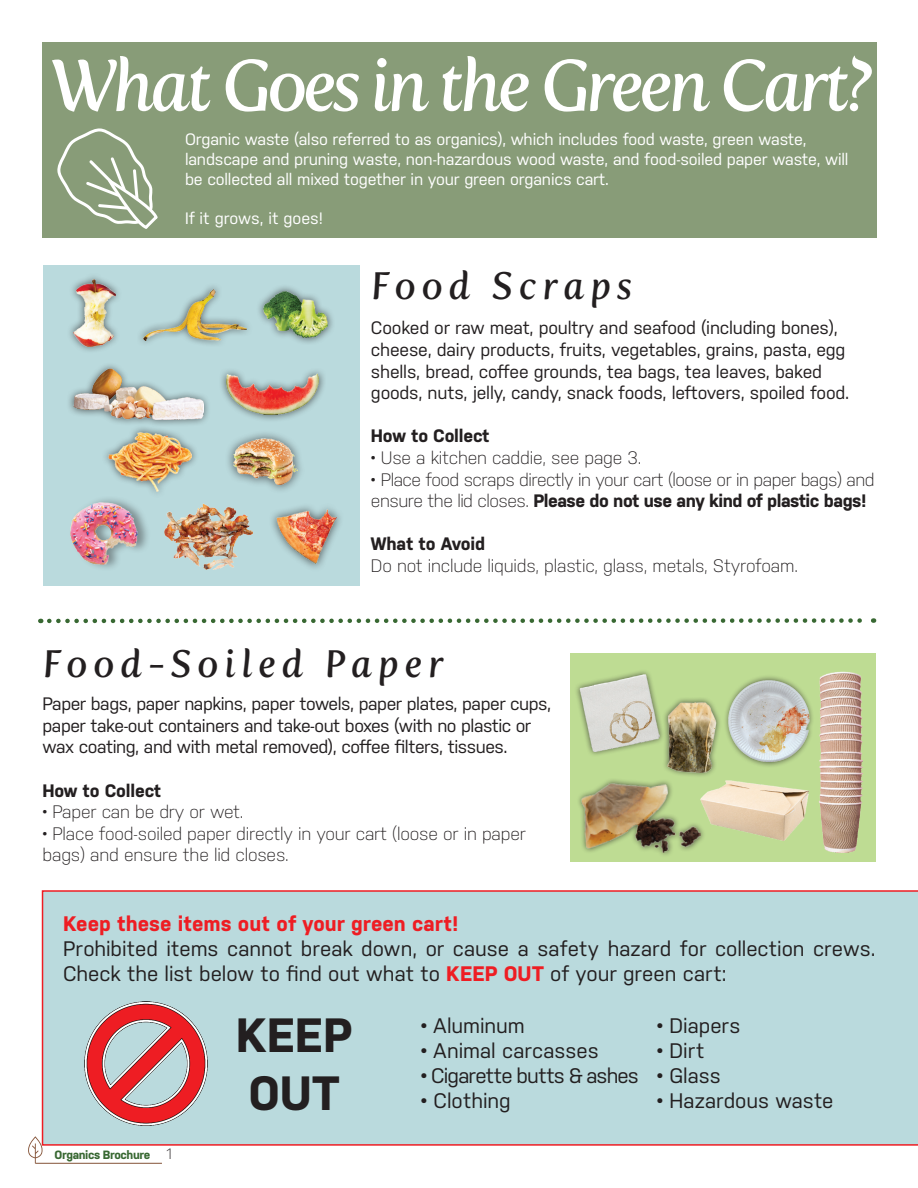
<style>
.page{position:relative;width:918px;height:1188px;background:#fff}
.page>*{position:absolute;margin:0;border:0;box-sizing:border-box;transform-origin:0 0}
.t1{font:italic 72px "Fertigo Pro";letter-spacing:-.06em;color:#fff}
.t2{font:700 48px/57.6px "Nudista";letter-spacing:-.005em;color:#231f20}
.t3{font:italic 38.1px "Fertigo Pro";letter-spacing:.15em;color:#231f20}
.t4{font:21px/25.2px "Nudista";color:#231f20}
.t5{font:700 21px "Nudista";color:#ee1d23}
.t6{font:21px "Nudista";letter-spacing:-.04em;color:#231f20}
.t7{font:18px/21.6px "Nudista";letter-spacing:-.01em;color:#231f20}
.t8{font:300 18px/21.6px "Nudista";letter-spacing:-.01em;color:#231f20}
.t9{font:300 18px/21.6px "Nudista";letter-spacing:-.03em;color:#231f20}
.t10{font:700 18px "Nudista";letter-spacing:-.01em;color:#231f20}
.t11{font:16.5px/19.8px "Nudista";letter-spacing:-.01em;color:#fff}
.t12{font:700 12px "Nudista";letter-spacing:-.035em;color:#386832}
.s1{font-weight:700}
.s2{font-weight:700;color:#ee1d23}
.s3{font-weight:300;font-size:15px;color:#231f20}
</style>
<div class="page">
<hr style="left:35px;top:1163px;width:127px;height:1px;background:#845338">
<svg style="left:28px;top:1136px;width:15px;height:27px"></svg>
<div style="left:42px;top:890px;width:876px;height:256px;background:#badadd"></div>
<div style="left:43px;top:42px;width:834px;height:196px;background:#889c78"></div>
<svg style="left:57px;top:128px;width:101px;height:101px"></svg>
<svg style="left:49px;top:618px;width:825px;height:5px"></svg>
<img style="left:85px;top:1002px;width:123px;height:123px">
<div style="left:570px;top:653px;width:305px;height:208px;background:#bedc93"></div>
<div style="left:574px;top:669px;width:91px;height:88px;background:#231f20;opacity:.75"></div>
<img style="left:577px;top:675px;width:83px;height:77px">
<div style="left:723px;top:675px;width:92px;height:93px;background:#231f20;opacity:.75"></div>
<img style="left:729px;top:680px;width:80px;height:82px">
<img style="left:580px;top:779px;width:121px;height:76px">
<div style="left:662px;top:697px;width:60px;height:80px;background:#231f20;opacity:.75"></div>
<img style="left:667px;top:702px;width:50px;height:70px">
<img style="left:701px;top:780px;width:107px;height:60px">
<img style="left:819px;top:671px;width:44px;height:181px">
<div style="left:43px;top:265px;width:316px;height:321px;background:#badadd"></div>
<div style="left:67px;top:272px;width:56px;height:82px;background:#231f20;opacity:.75"></div>
<img style="left:74px;top:280px;width:41px;height:66px">
<div style="left:137px;top:282px;width:116px;height:65px;background:#231f20;opacity:.75"></div>
<img style="left:144px;top:289px;width:102px;height:51px">
<div style="left:256px;top:284px;width:79px;height:62px;background:#231f20;opacity:.75"></div>
<img style="left:264px;top:291px;width:64px;height:47px">
<div style="left:67px;top:361px;width:144px;height:66px;background:#231f20;opacity:.75"></div>
<img style="left:74px;top:369px;width:129px;height:51px">
<div style="left:70px;top:495px;width:81px;height:76px;background:#231f20;opacity:.42"></div>
<img style="left:70px;top:503px;width:67px;height:61px">
<div style="left:268px;top:502px;width:77px;height:70px;background:#231f20;opacity:.75"></div>
<img style="left:276px;top:510px;width:61px;height:54px">
<div style="left:224px;top:430px;width:82px;height:64px;background:#231f20;opacity:.75"></div>
<img style="left:233px;top:439px;width:65px;height:46px">
<div style="left:101px;top:424px;width:98px;height:74px;background:#231f20;opacity:.75"></div>
<img style="left:109px;top:432px;width:82px;height:59px">
<div style="left:218px;top:367px;width:108px;height:56px;background:#231f20;opacity:.75"></div>
<img style="left:226px;top:374px;width:92px;height:41px">
<img style="left:164px;top:504px;width:89px;height:66px">
<h1 class="t1" style="left:50px;top:44px;width:824px">What Goes in the Green Cart?</h1>
<p class="t11" style="left:185px;top:129px;width:665px">Organic waste (also referred to as organics), which includes food waste, green waste, landscape and pruning waste, non-hazardous wood waste, and food-soiled paper waste, will be collected all mixed together in your green organics cart.</p>
<p class="t11" style="left:185px;top:209px;width:140px">If it grows, it goes!</p>
<h3 class="t3" style="left:371px;top:264px;width:263px">Food Scraps</h3>
<p class="t7" style="left:371px;top:317px;width:480px">Cooked or raw meat, poultry and seafood (including bones), cheese, dairy products, fruits, vegetables, grains, pasta, egg shells, bread, coffee grounds, tea bags, tea leaves, baked goods, nuts, jelly, candy, snack foods, leftovers, spoiled food.</p>
<p class="t10" style="left:371px;top:426px;width:120px">How to Collect</p>
<p class="t8" style="left:371px;top:447px;width:272px">• Use a kitchen caddie, see page 3.</p>
<p class="t9" style="left:371px;top:468px;width:505px">• Place food scraps directly in your cart (loose or in paper bags) and ensure the lid closes. <span class="s1">Please do not use any kind of plastic bags!</span></p>
<p class="t10" style="left:371px;top:534px;width:116px">What to Avoid</p>
<p class="t8" style="left:371px;top:555px;width:429px">Do not include liquids, plastic, glass, metals, Styrofoam.</p>
<h3 class="t3" style="left:43px;top:642px;width:403px">Food-Soiled Paper</h3>
<p class="t7" style="left:43px;top:693px;width:510px">Paper bags, paper napkins, paper towels, paper plates, paper cups, paper take-out containers and take-out boxes (with no plastic or wax coating, and with metal removed), coffee filters, tissues.</p>
<p class="t10" style="left:43px;top:780px;width:120px">How to Collect</p>
<p class="t8" style="left:43px;top:801px;width:202px">• Paper can be dry or wet.</p>
<p class="t8" style="left:43px;top:823px;width:485px">• Place food-soiled paper directly in your cart (loose or in paper bags) and ensure the lid closes.</p>
<p class="t5" style="left:63px;top:911px;width:397px">Keep these items out of your green cart!</p>
<p class="t4" style="left:63px;top:936px;width:814px">Prohibited items cannot break down, or cause a safety hazard for collection crews.<br>Check the list below to find out what to <span class="s2">KEEP OUT</span> of your green cart:</p>
<p class="t12" style="left:55px;top:1148px;width:119px">Organics Brochure <span class="s3">1</span></p>
<h2 class="t2" style="left:236px;top:1007px;width:118px">KEEP<br>OUT</h2>
<p class="t4" style="left:421px;top:1012px;width:105px">• Aluminum</p>
<p class="t4" style="left:421px;top:1038px;width:179px">• Animal carcasses</p>
<p class="t6" style="left:421px;top:1063px;width:219px">• Cigarette butts &amp; ashes</p>
<p class="t4" style="left:421px;top:1088px;width:91px">• Clothing</p>
<p class="t4" style="left:657px;top:1012px;width:85px">• Diapers</p>
<p class="t4" style="left:657px;top:1038px;width:49px">• Dirt</p>
<p class="t4" style="left:657px;top:1063px;width:66px">• Glass</p>
<p class="t4" style="left:657px;top:1088px;width:178px">• Hazardous waste</p>
</div>
